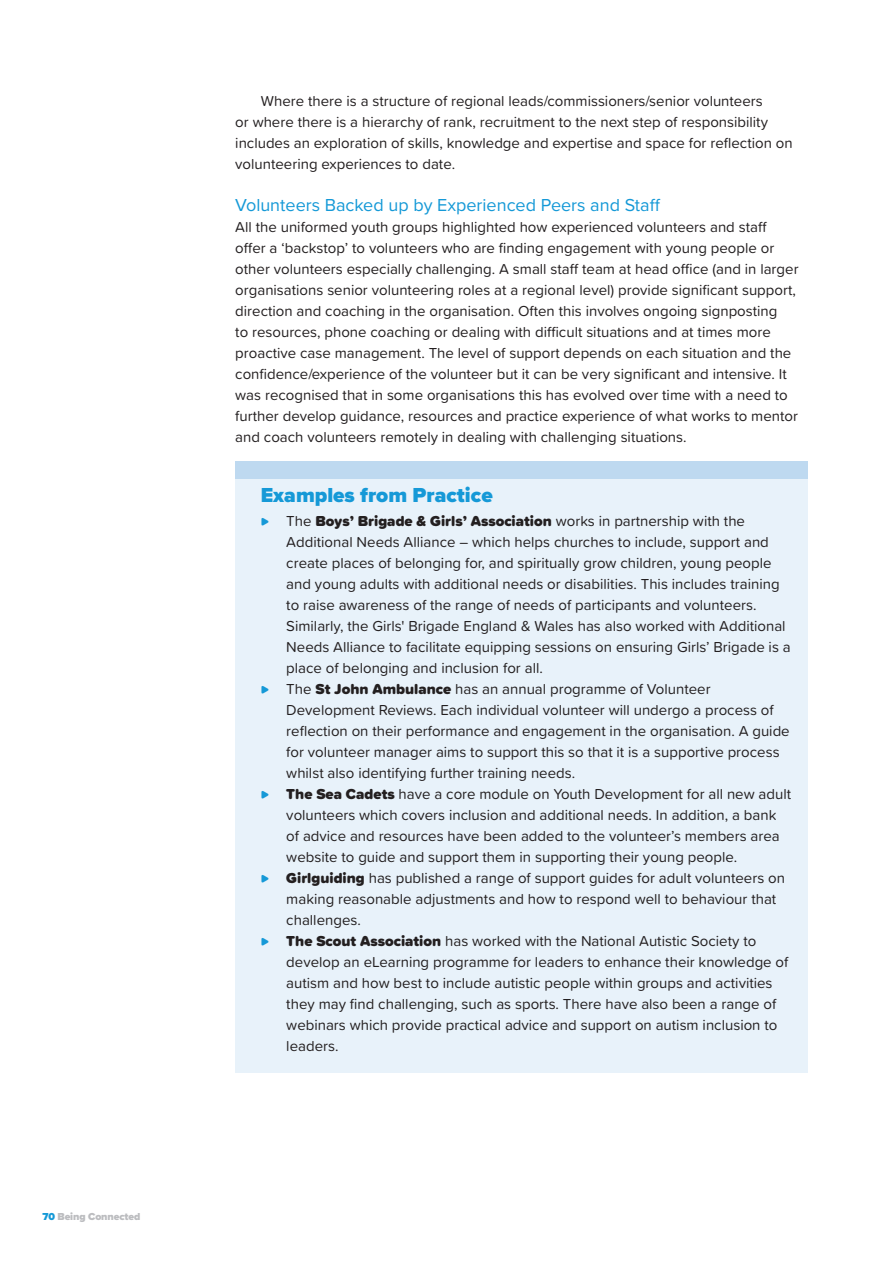
<style>
.page{position:relative;width:893px;height:1263px;background:#fff}
.page>*{position:absolute;margin:0;border:0;box-sizing:border-box;transform-origin:0 0}
.t1{font:900 21px "Proxima Nova";color:#1599d7}
.t2{font:18px "Proxima Nova";color:#1599d7}
.t3{font:15px/21px "Proxima Soft";color:#231f20}
.t4{font:900 15px "Proxima Soft";color:#231f20}
.t5{font:900 10.5px "Proxima Nova";letter-spacing:-.01em;color:#bcbdc0}
.s1{color:#1599d7}
.s2{font-weight:400}
.s3{font-weight:900;color:#1599d7}
.s4{font-weight:900}
</style>
<div class="page">
<div style="left:235px;top:462px;width:573px;height:17px;background:#bed9f0"></div>
<div style="left:235px;top:479px;width:573px;height:593px;background:#e8f2fa"></div>
<p class="t5" style="left:43px;top:1209px;width:99px"><span class="s1">70</span> Being Connected</p>
<p class="t3" style="left:235px;top:90px;width:559px;text-indent:26px">Where there is a structure of regional leads/commissioners/senior volunteers<br>or where there is a hierarchy of rank, recruitment to the next step of responsibility includes an exploration of skills, knowledge and expertise and space for reflection on volunteering experiences to date.</p>
<p class="t2" style="left:235px;top:192px;width:427px">Volunteers Backed up by Experienced Peers and Staff</p>
<p class="t3" style="left:235px;top:216px;width:565px">All the uniformed youth groups highlighted how experienced volunteers and staff offer a ‘backstop’ to volunteers who are finding engagement with young people or other volunteers especially challenging. A small staff team at head office (and in larger organisations senior volunteering roles at a regional level) provide significant support, direction and coaching in the organisation. Often this involves ongoing signposting<br>to resources, phone coaching or dealing with difficult situations and at times more proactive case management. The level of support depends on each situation and the confidence/experience of the volunteer but it can be very significant and intensive. It was recognised that in some organisations this has evolved over time with a need to further develop guidance, resources and practice experience of what works to mentor and coach volunteers remotely in dealing with challenging situations.</p>
<h1 class="t1" style="left:261px;top:479px;width:233px">Examples from Practice</h1>
<p class="t4" style="left:261px;top:510px;width:486px"><span class="s1">⊲</span> <span class="s2">The</span> Boys’ Brigade &amp; Girls’ Association <span class="s2">works in partnership with the</span></p>
<p class="t3" style="left:286px;top:531px;width:484px">Additional Needs Alliance – which helps churches to include, support and</p>
<p class="t3" style="left:286px;top:552px;width:487px">create places of belonging for, and spiritually grow children, young people</p>
<p class="t3" style="left:286px;top:573px;width:495px">and young adults with additional needs or disabilities. This includes training</p>
<p class="t3" style="left:286px;top:594px;width:472px">to raise awareness of the range of needs of participants and volunteers.</p>
<p class="t3" style="left:286px;top:615px;width:501px">Similarly, the Girls' Brigade England &amp; Wales has also worked with Additional</p>
<p class="t3" style="left:286px;top:636px;width:506px">Needs Alliance to facilitate equipping sessions on ensuring Girls’ Brigade is a</p>
<p class="t3" style="left:286px;top:657px;width:258px">place of belonging and inclusion for all.</p>
<p class="t3" style="left:261px;top:678px;width:451px"><span class="s3">⊲</span> The <span class="s4">St John Ambulance</span> has an annual programme of Volunteer</p>
<p class="t3" style="left:286px;top:699px;width:489px">Development Reviews. Each individual volunteer will undergo a process of</p>
<p class="t3" style="left:286px;top:720px;width:505px">reflection on their performance and engagement in the organisation. A guide</p>
<p class="t3" style="left:286px;top:741px;width:495px">for volunteer manager aims to support this so that it is a supportive process</p>
<p class="t3" style="left:286px;top:762px;width:290px">whilst also identifying further training needs.</p>
<p class="t3" style="left:261px;top:783px;width:532px"><span class="s3">⊲</span> <span class="s4">The Sea Cadets</span> have a core module on Youth Development for all new adult</p>
<p class="t3" style="left:286px;top:804px;width:492px">volunteers which covers inclusion and additional needs. In addition, a bank</p>
<p class="t3" style="left:286px;top:825px;width:495px">of advice and resources have been added to the volunteer’s members area</p>
<p class="t3" style="left:286px;top:846px;width:452px">website to guide and support them in supporting their young people.</p>
<p class="t3" style="left:261px;top:867px;width:526px"><span class="s3">⊲</span> <span class="s4">Girlguiding</span> has published a range of support guides for adult volunteers on</p>
<p class="t3" style="left:286px;top:888px;width:492px">making reasonable adjustments and how to respond well to behaviour that</p>
<p class="t3" style="left:286px;top:909px;width:76px">challenges.</p>
<p class="t3" style="left:261px;top:930px;width:497px"><span class="s3">⊲</span> <span class="s4">The Scout Association</span> has worked with the National Autistic Society to</p>
<p class="t3" style="left:286px;top:951px;width:504px">develop an eLearning programme for leaders to enhance their knowledge of</p>
<p class="t3" style="left:286px;top:972px;width:488px">autism and how best to include autistic people within groups and activities</p>
<p class="t3" style="left:286px;top:993px;width:492px">they may find challenging, such as sports. There have also been a range of</p>
<p class="t3" style="left:286px;top:1014px;width:493px">webinars which provide practical advice and support on autism inclusion to</p>
<p class="t3" style="left:286px;top:1035px;width:54px">leaders.</p>
</div>
